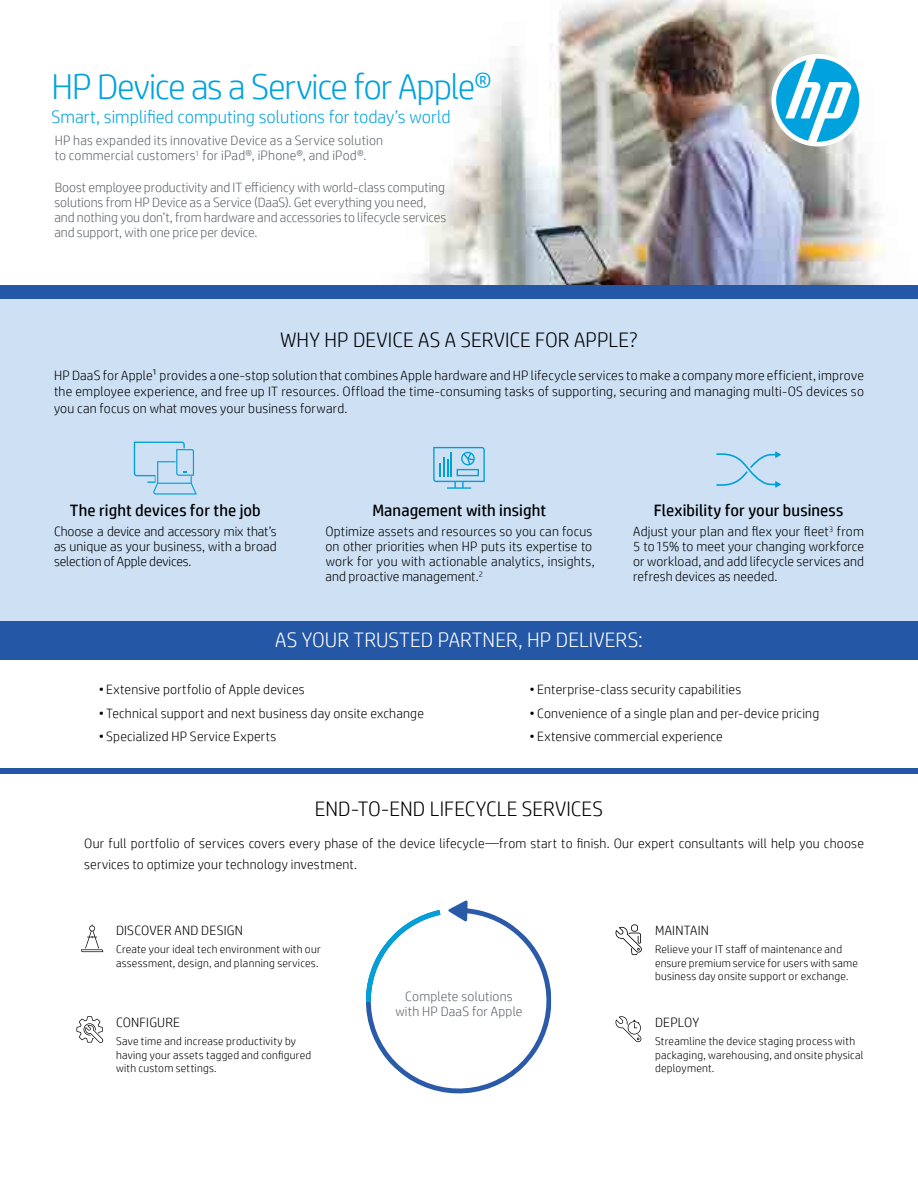
<style>
.page{position:relative;width:918px;height:1188px;background:#fff}
.page>*{position:absolute;margin:0;border:0;box-sizing:border-box;transform-origin:0 0}
.t1{font:300 36px "HP Simplified";letter-spacing:-.035em;color:#00a2dd}
.t2{font:300 21px "HP Simplified";letter-spacing:.005em;color:#000}
.t3{font:300 21px "HP Simplified";letter-spacing:.005em;color:#fff}
.t4{font:300 18px "HP Simplified";color:#00a2dd}
.t5{font:16.5px "HP Simplified";letter-spacing:.005em;color:#000}
.t6{font:300 13.5px/15px "HP Simplified";letter-spacing:.015em;color:#000;text-align:justify}
.t7{font:300 13.5px/15px "HP Simplified";color:#5e6368}
.t8{font:300 11.25px/13.5px "HP Simplified";letter-spacing:.02em;color:#000}
</style>
<div class="page">
<img style="left:413px;top:0;width:473px;height:285px">
<div style="left:0;top:298px;width:918px;height:325px;background:#cde0f4"></div>
<div style="left:0;top:285px;width:918px;height:14px;background:#2458a6"></div>
<div style="left:0;top:621px;width:918px;height:38px;background:#2458a6"></div>
<div style="left:0;top:768px;width:918px;height:6px;background:#2458a6"></div>
<svg style="left:366px;top:900px;width:185px;height:194px"></svg>
<svg style="left:716px;top:451px;width:65px;height:37px"></svg>
<svg style="left:433px;top:447px;width:52px;height:42px"></svg>
<svg style="left:134px;top:442px;width:63px;height:53px"></svg>
<svg style="left:81px;top:924px;width:22px;height:28px"></svg>
<svg style="left:76px;top:1016px;width:27px;height:27px"></svg>
<svg style="left:616px;top:1016px;width:25px;height:26px"></svg>
<svg style="left:616px;top:924px;width:26px;height:31px"></svg>
<div style="left:772px;top:54px;width:92px;height:92px;background:#fff;border-radius:50%"></div>
<svg style="left:776px;top:59px;width:83px;height:83px"></svg>
<h1 class="t1" style="left:51px;top:63px;width:442px">HP Device as a Service for Apple®</h1>
<h3 class="t4" style="left:51px;top:105px;width:401px">Smart, simplified computing solutions for today’s world</h3>
<p class="t7" style="left:55px;top:133px;width:330px">HP has expanded its innovative Device as a Service solution to commercial customers<sup>1</sup> for iPad®, iPhone®, and iPod®.</p>
<p class="t7" style="left:54px;top:179px;width:394px">Boost employee productivity and IT efficiency with world-class computing solutions from HP Device as a Service (DaaS). Get everything you need, and nothing you don’t, from hardware and accessories to lifecycle services and support, with one price per device.</p>
<h2 class="t2" style="left:280px;top:326px;width:359px">WHY HP DEVICE AS A SERVICE FOR APPLE?</h2>
<p class="t6" style="left:54px;top:366px;width:812px;line-height:16.5px">HP DaaS for Apple1 provides a one-stop solution that combines Apple hardware and HP lifecycle services to make a company more efficient, improve the employee experience, and free up IT resources. Offload the time-consuming tasks of supporting, securing and managing multi-OS devices so you can focus on what moves your business forward.</p>
<p class="t5" style="left:70px;top:499px;width:193px">The right devices for the job</p>
<p class="t6" style="left:54px;top:524px;width:224px">Choose a device and accessory mix that’s as unique as your business, with a broad selection of Apple devices.</p>
<p class="t5" style="left:372px;top:499px;width:175px">Management with insight</p>
<p class="t6" style="left:325px;top:524px;width:271px;text-align:left">Optimize assets and resources so you can focus on other priorities when HP puts its expertise to work for you with actionable analytics, insights, and proactive management.<sup>2</sup></p>
<p class="t5" style="left:654px;top:499px;width:191px">Flexibility for your business</p>
<p class="t6" style="left:633px;top:524px;width:232px">Adjust your plan and flex your fleet<sup>3</sup> from 5 to 15% to meet your changing workforce or workload, and add lifecycle services and refresh devices as needed.</p>
<h2 class="t3" style="left:275px;top:626px;width:369px">AS YOUR TRUSTED PARTNER, HP DELIVERS:</h2>
<p class="t6" style="left:99px;top:682px;width:208px">• Extensive portfolio of Apple devices</p>
<p class="t6" style="left:99px;top:705px;width:327px">• Technical support and next business day onsite exchange</p>
<p class="t6" style="left:99px;top:728px;width:179px">• Specialized HP Service Experts</p>
<p class="t6" style="left:530px;top:682px;width:213px">• Enterprise-class security capabilities</p>
<p class="t6" style="left:530px;top:705px;width:291px">• Convenience of a single plan and per-device pricing</p>
<p class="t6" style="left:530px;top:728px;width:195px">• Extensive commercial experience</p>
<h2 class="t2" style="left:315px;top:795px;width:290px">END-TO-END LIFECYCLE SERVICES</h2>
<p class="t6" style="left:84px;top:833px;width:781px;line-height:21px">Our full portfolio of services covers every phase of the device lifecycle—from start to finish. Our expert consultants will help you choose services to optimize your technology investment.</p>
<p class="t6" style="left:116px;top:923px;width:128px">DISCOVER AND DESIGN</p>
<p class="t8" style="left:116px;top:942px;width:206px">Create your ideal tech environment with our assessment, design, and planning services.</p>
<p class="t6" style="left:116px;top:1015px;width:66px">CONFIGURE</p>
<p class="t8" style="left:116px;top:1034px;width:197px">Save time and increase productivity by having your assets tagged and configured with custom settings.</p>
<p class="t7" style="left:395px;top:989px;width:129px;text-align:center">Complete solutions with HP DaaS for Apple</p>
<p class="t6" style="left:655px;top:923px;width:55px">MAINTAIN</p>
<p class="t8" style="left:655px;top:942px;width:204px">Relieve your IT staff of maintenance and ensure premium service for users with same business day onsite support or exchange.</p>
<p class="t6" style="left:655px;top:1015px;width:46px">DEPLOY</p>
<p class="t8" style="left:655px;top:1034px;width:210px">Streamline the device staging process with packaging, warehousing, and onsite physical deployment.</p>
</div>
